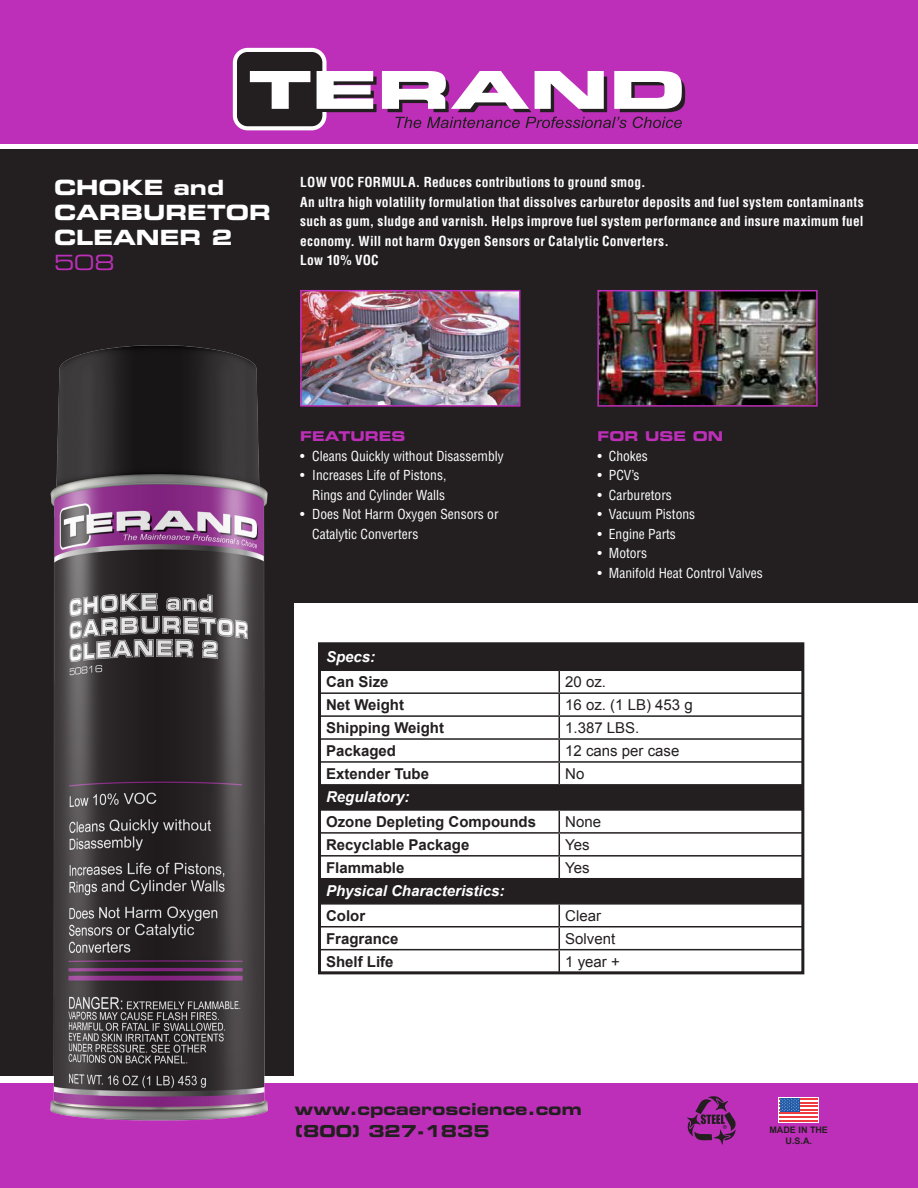
<style>
.page{position:relative;width:918px;height:1188px;background:#fff}
.page>*{position:absolute;margin:0;border:0;box-sizing:border-box;transform-origin:0 0}
.t1{font:21px "Eurostile Bold Extended Two";color:#fff}
.t2{font:21px "Eurostile Extended Two";color:#bd2fb9}
.t3{font:16.5px "Eurostile Bold Extended Two";color:#231f20}
.t4{font:700 15px "Arial";color:#231f20}
.t5{font:15px "Arial";color:#231f20}
.t6{font:italic 700 15px "Arial";color:#fff}
.t7{font:700 condensed 13.5px/19.5px "Helvetica";letter-spacing:.015em;color:#fff;text-align:justify}
.t8{font:condensed 13.5px/19.5px "Helvetica";color:#fff;text-align:right}
.t9{font:13.5px "Eurostile Bold Extended Two";color:#bd2fb9}
.t10{font:700 9px/10.8px "Arial";color:#231f20;text-align:center}
</style>
<div class="page">
<div style="left:0;top:149px;width:918px;height:927px;background:#231f20"></div>
<div style="left:0;top:0;width:918px;height:144px;background:#bd2fb9"></div>
<div style="left:295px;top:603px;width:623px;height:585px;background:#fff"></div>
<div style="left:0;top:1084px;width:918px;height:104px;background:#bd2fb9"></div>
<svg style="left:233px;top:48px;width:452px;height:82px"></svg>
<img style="left:35px;top:345px;width:242px;height:776px">
<img style="left:303px;top:293px;width:214px;height:111px">
<div style="left:300px;top:290px;width:220px;height:117px;border:2px solid #bd2fb9"></div>
<img style="left:600px;top:293px;width:215px;height:111px">
<div style="left:597px;top:290px;width:221px;height:117px;border:2px solid #bd2fb9"></div>
<svg style="left:322px;top:646px;width:478px;height:257px"></svg>
<hr style="left:319px;top:670px;width:240px;height:1px;background:#231f20">
<hr style="left:559px;top:670px;width:245px;height:1px;background:#231f20">
<hr style="left:319px;top:692px;width:240px;height:2px;background:#231f20">
<hr style="left:559px;top:692px;width:245px;height:2px;background:#231f20">
<hr style="left:319px;top:715px;width:240px;height:2px;background:#231f20">
<hr style="left:559px;top:715px;width:245px;height:2px;background:#231f20">
<hr style="left:319px;top:738px;width:240px;height:2px;background:#231f20">
<hr style="left:559px;top:738px;width:245px;height:2px;background:#231f20">
<hr style="left:319px;top:761px;width:240px;height:2px;background:#231f20">
<hr style="left:559px;top:761px;width:245px;height:2px;background:#231f20">
<hr style="left:319px;top:784px;width:240px;height:2px;background:#231f20">
<hr style="left:559px;top:784px;width:245px;height:2px;background:#231f20">
<hr style="left:319px;top:809px;width:240px;height:2px;background:#231f20">
<hr style="left:559px;top:809px;width:245px;height:2px;background:#231f20">
<hr style="left:319px;top:832px;width:240px;height:2px;background:#231f20">
<hr style="left:559px;top:832px;width:245px;height:2px;background:#231f20">
<hr style="left:319px;top:855px;width:240px;height:2px;background:#231f20">
<hr style="left:559px;top:855px;width:245px;height:2px;background:#231f20">
<hr style="left:319px;top:878px;width:240px;height:1px;background:#231f20">
<hr style="left:559px;top:878px;width:245px;height:1px;background:#231f20">
<hr style="left:319px;top:903px;width:240px;height:2px;background:#231f20">
<hr style="left:559px;top:903px;width:245px;height:2px;background:#231f20">
<hr style="left:319px;top:926px;width:240px;height:2px;background:#231f20">
<hr style="left:559px;top:926px;width:245px;height:2px;background:#231f20">
<hr style="left:319px;top:949px;width:240px;height:1px;background:#231f20">
<hr style="left:559px;top:949px;width:245px;height:1px;background:#231f20">
<svg style="left:559px;top:646px;width:1px;height:324px"></svg>
<div style="left:318px;top:642px;width:486px;height:332px;border:3px solid #231f20"></div>
<svg style="left:687px;top:1096px;width:49px;height:49px"></svg>
<svg style="left:779px;top:1097px;width:40px;height:25px"></svg>
<div style="left:780px;top:1099px;width:38px;height:22px;background:#fff"></div>
<hr style="left:780px;top:1098px;width:38px;height:2px;background:#ee3a41">
<hr style="left:780px;top:1102px;width:38px;height:2px;background:#ee3a41">
<hr style="left:780px;top:1105px;width:38px;height:2px;background:#ee3a41">
<hr style="left:780px;top:1109px;width:38px;height:2px;background:#ee3a41">
<hr style="left:780px;top:1113px;width:38px;height:1px;background:#ee3a41">
<hr style="left:780px;top:1116px;width:38px;height:2px;background:#ee3a41">
<hr style="left:780px;top:1120px;width:38px;height:1px;background:#ee3a41">
<div style="left:780px;top:1098px;width:20px;height:14px;background:#1e58a7"></div>
<svg style="left:780px;top:1099px;width:19px;height:12px"></svg>
<p class="t1" style="left:54px;top:172px;width:172px">CHOKE and</p>
<p class="t1" style="left:54px;top:198px;width:218px">CARBURETOR</p>
<p class="t1" style="left:54px;top:223px;width:180px">CLEANER 2</p>
<p class="t2" style="left:54px;top:249px;width:62px">508</p>
<p class="t7" style="left:300px;top:173px;width:347px">LOW VOC FORMULA. Reduces contributions to ground smog.</p>
<p class="t7" style="left:300px;top:192px;width:565px">An ultra high volatility formulation that dissolves carburetor deposits and fuel system contaminants such as gum, sludge and varnish. Helps improve fuel system performance and insure maximum fuel economy. Will not harm Oxygen Sensors or Catalytic Converters.</p>
<p class="t7" style="left:300px;top:251px;width:80px">Low 10% VOC</p>
<p class="t9" style="left:300px;top:427px;width:107px">FEATURES</p>
<p class="t8" style="left:300px;top:446px;width:205px">• Cleans Quickly without Disassembly</p>
<p class="t8" style="left:300px;top:465px;width:148px">• Increases Life of Pistons,<br>Rings and Cylinder Walls</p>
<p class="t8" style="left:312px;top:504px;width:188px;text-align:left;text-indent:-12px">• Does Not Harm Oxygen Sensors or<br>Catalytic Converters</p>
<p class="t9" style="left:598px;top:427px;width:127px">FOR USE ON</p>
<p class="t8" style="left:598px;top:446px;width:52px">• Chokes</p>
<p class="t8" style="left:598px;top:465px;width:44px">• PCV’s</p>
<p class="t8" style="left:598px;top:485px;width:76px">• Carburetors</p>
<p class="t8" style="left:598px;top:504px;width:99px">• Vacuum Pistons</p>
<p class="t8" style="left:598px;top:524px;width:80px">• Engine Parts</p>
<p class="t8" style="left:598px;top:543px;width:51px">• Motors</p>
<p class="t8" style="left:598px;top:563px;width:167px">• Manifold Heat Control Valves</p>
<p class="t6" style="left:326px;top:647px;width:51px">Specs:</p>
<p class="t4" style="left:326px;top:672px;width:64px">Can Size</p>
<p class="t5" style="left:565px;top:672px;width:42px">20 oz.</p>
<p class="t4" style="left:326px;top:695px;width:80px">Net Weight</p>
<p class="t5" style="left:565px;top:695px;width:129px">16 oz. (1 LB) 453 g</p>
<p class="t4" style="left:326px;top:718px;width:120px">Shipping Weight</p>
<p class="t5" style="left:565px;top:718px;width:76px">1.387 LBS.</p>
<p class="t4" style="left:326px;top:741px;width:72px">Packaged</p>
<p class="t5" style="left:565px;top:741px;width:116px">12 cans per case</p>
<p class="t4" style="left:326px;top:764px;width:105px">Extender Tube</p>
<p class="t5" style="left:565px;top:764px;width:21px">No</p>
<p class="t6" style="left:326px;top:787px;width:85px">Regulatory:</p>
<p class="t4" style="left:326px;top:812px;width:212px">Ozone Depleting Compounds</p>
<p class="t5" style="left:565px;top:812px;width:37px">None</p>
<p class="t4" style="left:326px;top:835px;width:145px">Recyclable Package</p>
<p class="t5" style="left:565px;top:835px;width:26px">Yes</p>
<p class="t4" style="left:326px;top:858px;width:80px">Flammable</p>
<p class="t5" style="left:565px;top:858px;width:26px">Yes</p>
<p class="t6" style="left:326px;top:880px;width:180px">Physical Characteristics:</p>
<p class="t4" style="left:326px;top:906px;width:41px">Color</p>
<p class="t5" style="left:565px;top:906px;width:37px">Clear</p>
<p class="t4" style="left:326px;top:929px;width:74px">Fragrance</p>
<p class="t5" style="left:565px;top:929px;width:52px">Solvent</p>
<p class="t4" style="left:326px;top:951px;width:69px">Shelf Life</p>
<p class="t5" style="left:565px;top:952px;width:56px">1 year +</p>
<p class="t3" style="left:295px;top:1097px;width:288px">www.cpcaeroscience.com</p>
<p class="t3" style="left:295px;top:1120px;width:196px">(800) 327-1835</p>
<p class="t10" style="left:770px;top:1125px;width:60px">MADE IN THE<br>U.S.A.</p>
</div>
